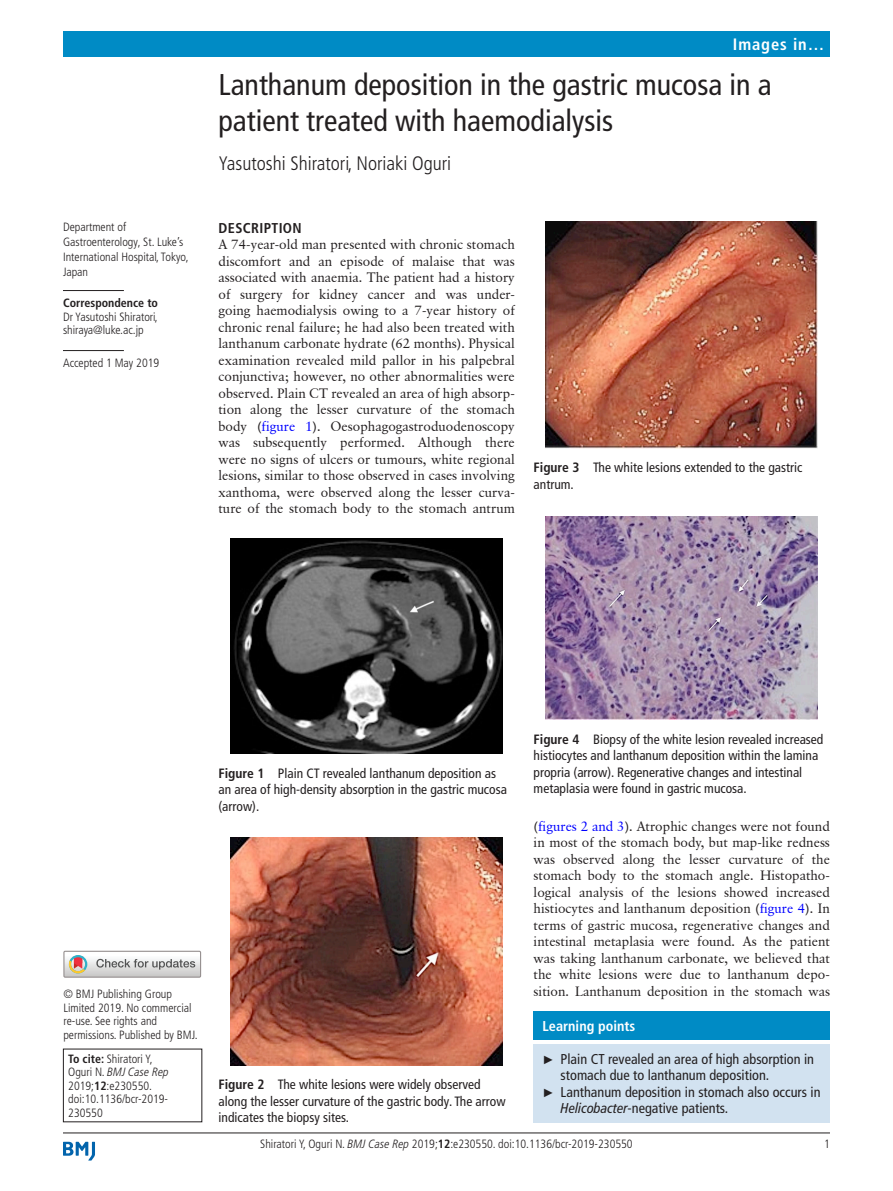
<style>
.page{position:relative;width:893px;height:1191px;background:#fff}
.page>*{position:absolute;margin:0;border:0;box-sizing:border-box;transform-origin:0 0}
.t1{font:condensed 30px/36px "Frutiger LT Pro";color:#231f20}
.t2{font:300 condensed 19.5px "Frutiger LT Pro";color:#231f20}
.t3{font:700 condensed 16.5px "Frutiger LT Std";letter-spacing:.055em;color:#fff}
.t4{font:condensed 14.25px "Frutiger LT Pro";color:#231f20}
.t5{font:700 condensed 14.25px "Frutiger LT Pro";color:#fff}
.t6{font:700 condensed 14.25px "Frutiger LT Pro";letter-spacing:.025em;color:#231f20}
.t7{font:13.5px/16.5px "Classical Garamond BT";color:#231f20;text-align:justify}
.t8{font:condensed 13.5px/16.5px "Frutiger LT Pro";color:#231f20}
.t9{font:300 condensed 12px/13.5px "Frutiger LT Pro";color:#231f20}
.t10{font:700 condensed 12px "Frutiger LT Pro";color:#231f20}
.s1{color:#00f}
.s2{font-weight:700}
.s3{font-style:italic}
.s4{font-family:"Arial";font-stretch:normal;font-size:12px}
</style>
<div class="page">
<hr style="left:63px;top:1132px;width:767px;height:1px;background:#231f20">
<svg style="left:63px;top:1141px;width:32px;height:19px"></svg>
<div style="left:63px;top:31px;width:767px;height:25px;background:#008bc5"></div>
<hr style="left:63px;top:290px;width:61px;height:1px;background:#231f20">
<hr style="left:63px;top:350px;width:61px;height:1px;background:#231f20">
<div style="left:63px;top:950px;width:138px;height:27px;border:1px solid #969090"></div>
<svg style="left:64px;top:951px;width:137px;height:26px"></svg>
<img style="left:231px;top:538px;width:272px;height:216px">
<img style="left:231px;top:838px;width:272px;height:227px">
<img style="left:546px;top:222px;width:272px;height:226px">
<img style="left:546px;top:516px;width:272px;height:203px">
<div style="left:534px;top:1011px;width:296px;height:28px;background:#008bc5"></div>
<div style="left:534px;top:1044px;width:296px;height:78px;background:#d2e2f0"></div>
<p class="t9" style="left:63px;top:219px;width:127px;line-height:15px">Department of<br>Gastroenterology, St. Luke’s<br>International Hospital, Tokyo,<br>Japan</p>
<p class="t10" style="left:63px;top:296px;width:97px">Correspondence to</p>
<p class="t9" style="left:63px;top:310px;width:96px">Dr Yasutoshi Shiratori, shiraya@luke.ac.jp</p>
<p class="t9" style="left:63px;top:357px;width:98px">Accepted 1 May 2019</p>
<p class="t3" style="left:733px;top:34px;width:93px">Images in…</p>
<h1 class="t1" style="left:219px;top:66px;width:555px">Lanthanum deposition in the gastric mucosa in a patient treated with haemodialysis</h1>
<h2 class="t2" style="left:219px;top:152px;width:234px">Yasutoshi Shiratori, Noriaki Oguri</h2>
<p class="t6" style="left:219px;top:219px;width:85px">Description</p>
<p class="t7" style="left:219px;top:236px;width:298px">A 74-year-old man presented with chronic stomach discomfort and an episode of malaise that was associated with anaemia. The patient had a history of surgery for kidney cancer and was under&shy;going haemodialysis owing to a 7-year history of chronic renal failure; he had also been treated with lanthanum carbonate hydrate (62 months). Physical examination revealed mild pallor in his palpebral conjunctiva; however, no other abnormalities were observed. Plain CT revealed an area of high absorp&shy;tion along the lesser curvature of the stomach body (<span class="s1">figure 1</span>). Oesophagogastroduodenoscopy was subsequently performed. Although there were no signs of ulcers or tumours, white regional lesions, similar to those observed in cases involving xanthoma, were observed along the lesser curva&shy;ture of the stomach body to the stomach antrum</p>
<p class="t8" style="left:534px;top:459px;width:270px"><span class="s2">Figure 3</span> The white lesions extended to the gastric antrum.</p>
<p class="t9" style="left:63px;top:987px;width:136px">© BMJ Publishing Group<br>Limited 2019. No commercial re-use. See rights and permissions. Published by BMJ.</p>
<p class="t9" style="left:68px;top:1052px;width:102px"><span class="s2">To cite:</span> Shiratori Y,<br>Oguri N. <span class="s3">BMJ Case Rep<br></span>2019;<span class="s2">12</span>:e230550. doi:10.1136/bcr-2019-<br>230550</p>
<p class="t8" style="left:219px;top:765px;width:290px"><span class="s2">Figure 1</span> Plain CT revealed lanthanum deposition as an area of high-density absorption in the gastric mucosa (arrow).</p>
<p class="t8" style="left:219px;top:1076px;width:289px"><span class="s2">Figure 2</span> The white lesions were widely observed along the lesser curvature of the gastric body. The arrow indicates the biopsy sites.</p>
<p class="t8" style="left:534px;top:731px;width:291px"><span class="s2">Figure 4</span> Biopsy of the white lesion revealed increased histiocytes and lanthanum deposition within the lamina propria (arrow). Regenerative changes and intestinal metaplasia were found in gastric mucosa.</p>
<p class="t7" style="left:534px;top:817px;width:298px">(<span class="s1">figures 2 and 3</span>). Atrophic changes were not found in most of the stomach body, but map-like redness was observed along the lesser curvature of the stomach body to the stomach angle. Histopatho&shy;logical analysis of the lesions showed increased histiocytes and lanthanum deposition (<span class="s1">figure 4</span>). In terms of gastric mucosa, regenerative changes and intestinal metaplasia were found. As the patient was taking lanthanum carbonate, we believed that the white lesions were due to lanthanum depo&shy;sition. Lanthanum deposition in the stomach was</p>
<p class="t5" style="left:543px;top:1017px;width:94px">Learning points</p>
<p class="t4" style="left:543px;top:1050px;width:273px"><span class="s4">►</span> Plain CT revealed an area of high absorption in</p>
<p class="t4" style="left:561px;top:1067px;width:210px">stomach due to lanthanum deposition.</p>
<p class="t4" style="left:543px;top:1083px;width:279px"><span class="s4">►</span> Lanthanum deposition in stomach also occurs in</p>
<p class="t4" style="left:561px;top:1100px;width:169px"><span class="s3">Helicobacter</span>-negative patients.</p>
<p class="t9" style="left:260px;top:1136px;width:374px">Shiratori Y, Oguri N. <span class="s3">BMJ Case Rep</span> 2019;<span class="s2">12</span>:e230550. doi:10.1136/bcr-2019-230550</p>
<p class="t9" style="left:824px;top:1136px;width:7px">1</p>
</div>
